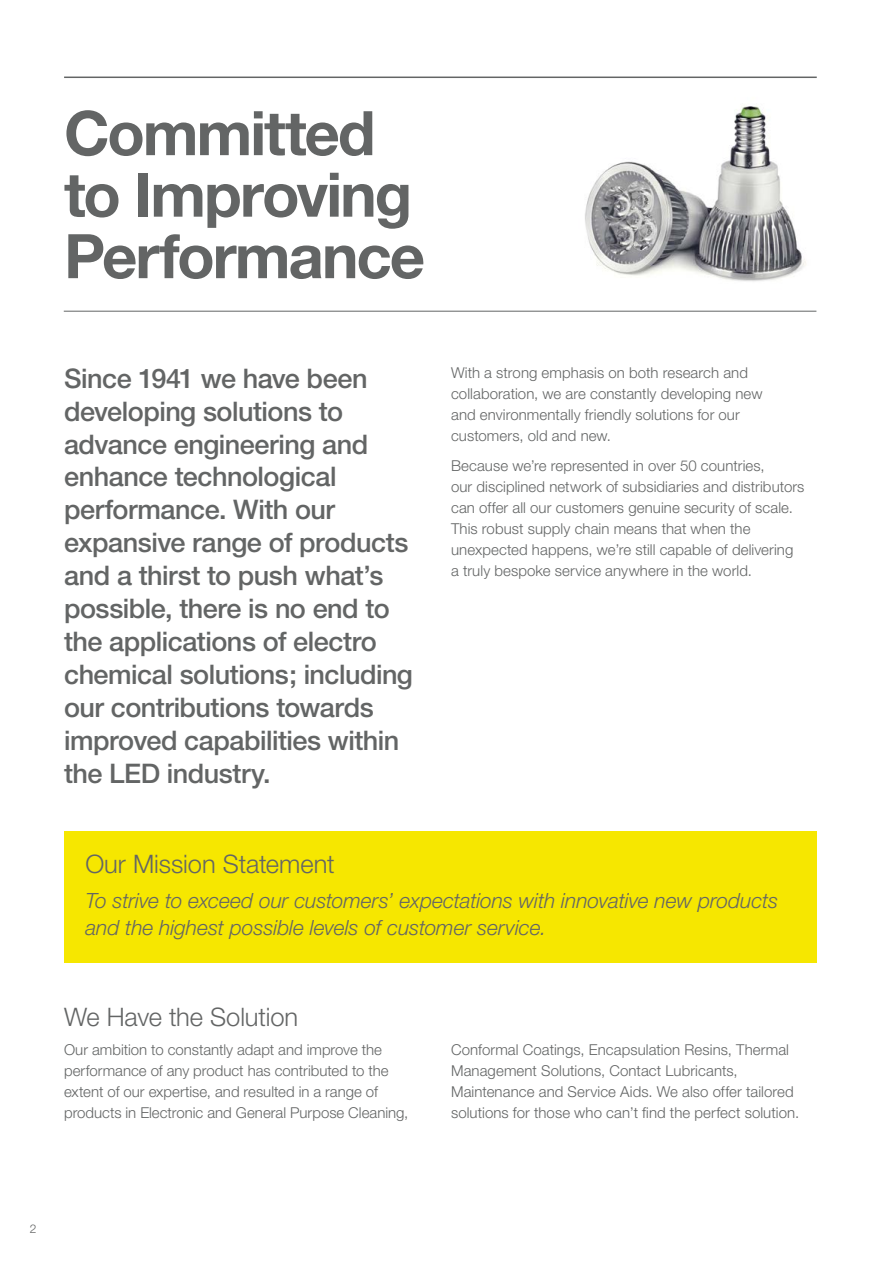
<style>
.page{position:relative;width:893px;height:1263px;background:#fff}
.page>*{position:absolute;margin:0;border:0;box-sizing:border-box;transform-origin:0 0}
.t1{font:700 61.5px/61.5px "Helvetica Neue";letter-spacing:-.03em;color:#636565}
.t2{font:500 27px/33px "Helvetica Neue";letter-spacing:-.02em;color:#636565}
.t3{font:300 25.5px "Helvetica Neue";letter-spacing:-.005em;color:#636565}
.t4{font:italic 300 21px/27px "Helvetica Neue";letter-spacing:-.005em;color:#636565}
.t5{font:300 15px/21px "Helvetica Neue";letter-spacing:.005em;color:#636565}
.t6{font:300 12px "Helvetica Neue";color:#636565}
</style>
<div class="page">
<hr style="left:64px;top:77px;width:753px;height:1px;background:#636565">
<hr style="left:64px;top:311px;width:752px;height:1px;background:#636565">
<img style="left:585px;top:106px;width:221px;height:176px">
<div style="left:64px;top:831px;width:753px;height:132px;background:#f6e700"></div>
<h1 class="t1" style="left:64px;top:101px;width:363px">Committed to Improving<br>Performance</h1>
<p class="t2" style="left:64px;top:361px;width:350px">Since 1941 we have been developing solutions to advance engineering and enhance technological performance. With our expansive range of products and a thirst to push what’s possible, there is no end to the applications of electro chemical solutions; including our contributions towards improved capabilities within the LED industry.</p>
<p class="t5" style="left:451px;top:362px;width:313px">With a strong emphasis on both research and collaboration, we are constantly developing new and environmentally friendly solutions for our customers, old and new.</p>
<p class="t5" style="left:451px;top:455px;width:355px">Because we’re represented in over 50 countries,<br>our disciplined network of subsidiaries and distributors can offer all our customers genuine security of scale.<br>This robust supply chain means that when the unexpected happens, we’re still capable of delivering a truly bespoke service anywhere in the world.</p>
<h3 class="t3" style="left:85px;top:848px;width:251px">Our Mission Statement</h3>
<h3 class="t4" style="left:85px;top:887px;width:694px">To strive to exceed our customers’ expectations with innovative new products and the highest possible levels of customer service.</h3>
<h3 class="t3" style="left:64px;top:1001px;width:236px">We Have the Solution</h3>
<p class="t5" style="left:64px;top:1039px;width:346px">Our ambition to constantly adapt and improve the performance of any product has contributed to the extent of our expertise, and resulted in a range of products in Electronic and General Purpose Cleaning,</p>
<p class="t5" style="left:451px;top:1039px;width:350px">Conformal Coatings, Encapsulation Resins, Thermal Management Solutions, Contact Lubricants, Maintenance and Service Aids. We also offer tailored solutions for those who can’t find the perfect solution.</p>
<p class="t6" style="left:30px;top:1221px;width:8px">2</p>
</div>
